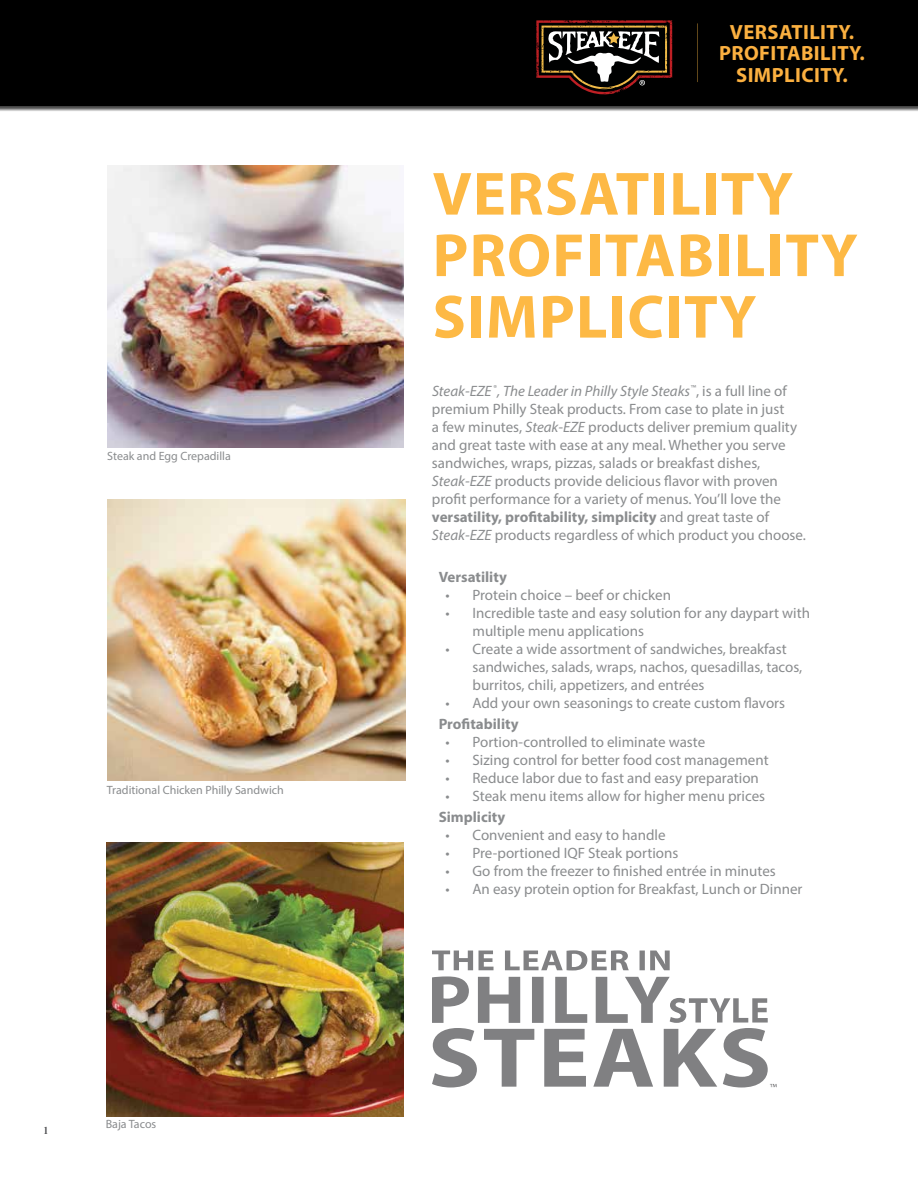
<style>
.page{position:relative;width:918px;height:1188px;background:#fff}
.page>*{position:absolute;margin:0;border:0;box-sizing:border-box;transform-origin:0 0}
.t1{font:700 61.5px/61.5px "Myriad Pro";letter-spacing:.02em;color:#fdb945}
.t2{font:700 20.7px/21.5px "Myriad Pro";letter-spacing:.02em;color:#fbb040;text-align:center}
.t3{font:15px/18px "Myriad Pro";color:#8a8c8e}
.t4{font:700 15px "Myriad Pro";color:#8a8c8e}
.t5{font:12px "Myriad Pro";color:#8a8c8e}
.t6{font:10.5px "Times";color:#58595b}
.s1{font-style:italic}
.s2{font-weight:700}
</style>
<div class="page">
<div style="left:0;top:0;width:918px;height:112px;background:#000;opacity:.5"></div>
<div style="left:0;top:0;width:918px;height:106px;background:#000"></div>
<hr style="left:697px;top:23px;width:1px;height:59px;background:#fdb945">
<img style="left:107px;top:499px;width:298px;height:282px">
<img style="left:108px;top:166px;width:296px;height:282px">
<img style="left:107px;top:842px;width:297px;height:275px">
<svg style="left:432px;top:950px;width:345px;height:138px"></svg>
<svg style="left:536px;top:20px;width:136px;height:75px"></svg>
<p class="t5" style="left:107px;top:449px;width:125px">Steak and Egg Crepadilla</p>
<p class="t5" style="left:107px;top:783px;width:178px">Traditional Chicken Philly Sandwich</p>
<p class="t6" style="left:43px;top:1121px;width:7px">1</p>
<p class="t5" style="left:106px;top:1117px;width:52px">Baja Tacos</p>
<h2 class="t2" style="left:719px;top:20px;width:147px">VERSATILITY.<br>PROFITABILITY.<br>SIMPLICITY.</h2>
<h1 class="t1" style="left:433px;top:161px;width:427px">VERSATILITY<br>PROFITABILITY<br>SIMPLICITY</h1>
<p class="t3" style="left:432px;top:382px;width:375px"><span class="s1">Steak-EZE</span> <sup>®</sup><span class="s1">, The Leader in Philly Style Steaks</span><sup>™</sup>, is a full line of premium Philly Steak products. From case to plate in just<br>a few minutes, <span class="s1">Steak-EZE</span> products deliver premium quality and great taste with ease at any meal. Whether you serve sandwiches, wraps, pizzas, salads or breakfast dishes, <span class="s1">Steak-EZE</span> products provide delicious flavor with proven profit performance for a variety of menus. You’ll love the <span class="s2">versatility, profitability, simplicity</span> and great taste of <span class="s1">Steak-EZE</span> products regardless of which product you choose.</p>
<p class="t4" style="left:439px;top:568px;width:70px">Versatility</p>
<p class="t3" style="left:445px;top:586px;width:227px">• Protein choice – beef or chicken</p>
<p class="t3" style="left:472px;top:604px;width:339px;text-indent:-27px">• Incredible taste and easy solution for any daypart with multiple menu applications</p>
<p class="t3" style="left:472px;top:640px;width:331px;text-indent:-27px">• Create a wide assortment of sandwiches, breakfast sandwiches, salads, wraps, nachos, quesadillas, tacos, burritos, chili, appetizers, and entrées</p>
<p class="t3" style="left:445px;top:694px;width:341px">• Add your own seasonings to create custom flavors</p>
<p class="t4" style="left:439px;top:715px;width:81px">Profitability</p>
<p class="t3" style="left:445px;top:733px;width:261px">• Portion-controlled to eliminate waste</p>
<p class="t3" style="left:445px;top:751px;width:325px">• Sizing control for better food cost management</p>
<p class="t3" style="left:445px;top:769px;width:315px">• Reduce labor due to fast and easy preparation</p>
<p class="t3" style="left:445px;top:787px;width:321px">• Steak menu items allow for higher menu prices</p>
<p class="t4" style="left:439px;top:808px;width:68px">Simplicity</p>
<p class="t3" style="left:445px;top:826px;width:222px">• Convenient and easy to handle</p>
<p class="t3" style="left:445px;top:844px;width:234px">• Pre-portioned IQF Steak portions</p>
<p class="t3" style="left:445px;top:862px;width:332px">• Go from the freezer to finished entrée in minutes</p>
<p class="t3" style="left:445px;top:880px;width:358px">• An easy protein option for Breakfast, Lunch or Dinner</p>
</div>
